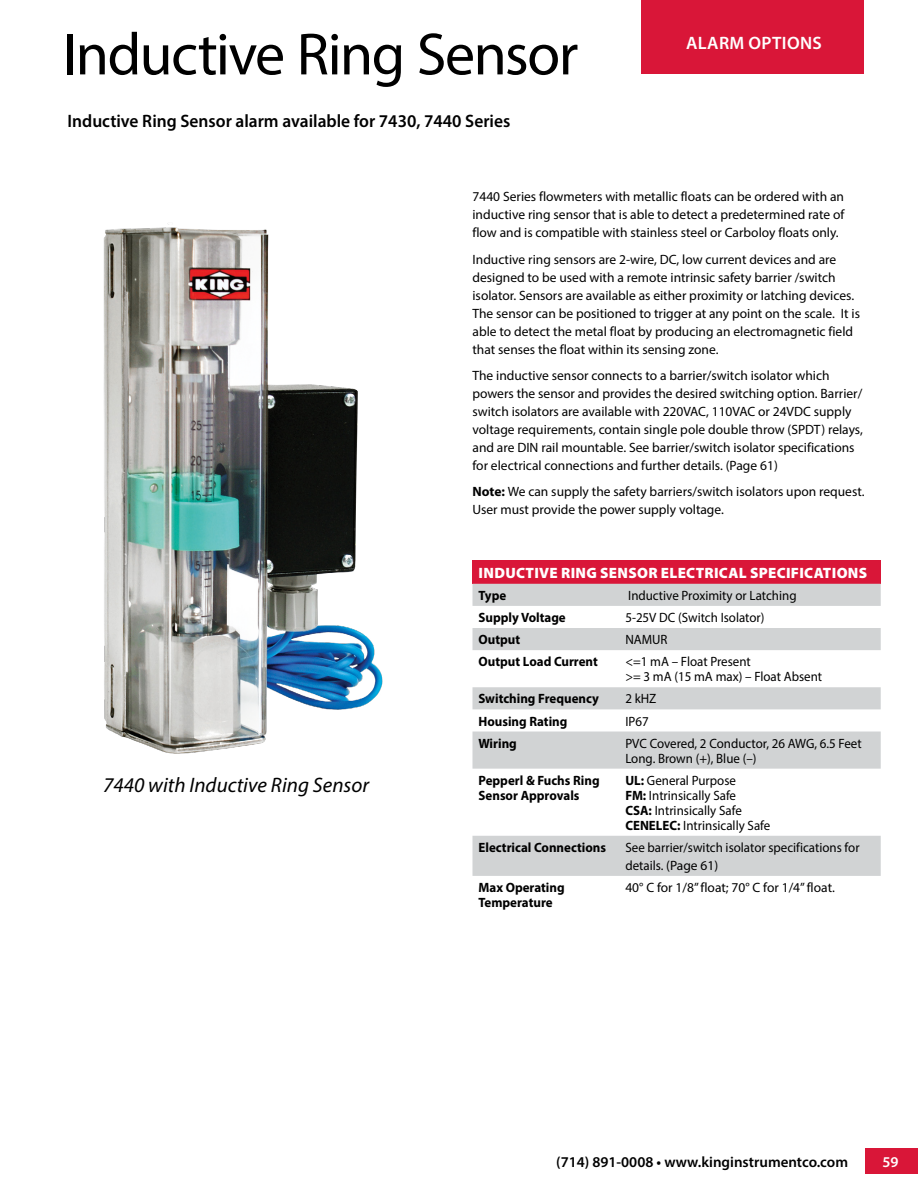
<style>
.page{position:relative;width:918px;height:1188px;background:#fff}
.page>*{position:absolute;margin:0;border:0;box-sizing:border-box;transform-origin:0 0}
.t1{font:60px "Myriad Pro";letter-spacing:-.025em;color:#000}
.t2{font:italic 21px "Myriad Pro";color:#000}
.t3{font:600 18px "Myriad Pro";color:#000}
.t4{font:600 18px "Myriad Pro";letter-spacing:.02em;color:#fff}
.t5{font:900 15px "Myriad Pro";letter-spacing:.02em;color:#fff}
.t6{font:600 15px "Myriad Pro";color:#000}
.t7{font:600 15px "Myriad Pro";color:#fff}
.t8{font:13.5px/18px "Myriad Pro";color:#000}
.t9{font:13.5px/15px "Myriad Pro";color:#000;scale:.96 1}
.t10{font:700 13.5px/15px "Myriad Pro";color:#000;scale:.96 1}
.s1{font-weight:700}
</style>
<div class="page">
<div style="left:865px;top:1148px;width:53px;height:26px;background:#d91638"></div>
<div style="left:641px;top:0;width:223px;height:73px;background:#d91638"></div>
<img style="left:103px;top:223px;width:280px;height:531px">
<div style="left:472px;top:561px;width:409px;height:23px;background:#d91638"></div>
<svg style="left:472px;top:584px;width:409px;height:292px"></svg>
<h1 class="t1" style="left:63px;top:17px;width:517px">Inductive Ring Sensor</h1>
<h3 class="t3" style="left:68px;top:110px;width:444px">Inductive Ring Sensor alarm available for 7430, 7440 Series</h3>
<h3 class="t4" style="left:686px;top:31px;width:137px">ALARM OPTIONS</h3>
<h2 class="t2" style="left:103px;top:772px;width:267px">7440 with Inductive Ring Sensor</h2>
<p class="t8" style="left:472px;top:188px;width:373px;text-align:justify">7440 Series flowmeters with metallic floats can be ordered with an inductive ring sensor that is able to detect a predetermined rate of flow and is compatible with stainless steel or Carboloy floats only.</p>
<p class="t8" style="left:472px;top:250px;width:389px">Inductive ring sensors are 2-wire, DC, low current devices and are designed to be used with a remote intrinsic safety barrier /switch isolator. Sensors are available as either proximity or latching devices.<br>The sensor can be positioned to trigger at any point on the scale. It is able to detect the metal float by producing an electromagnetic field that senses the float within its sensing zone.</p>
<p class="t8" style="left:472px;top:366px;width:392px">The inductive sensor connects to a barrier/switch isolator which powers the sensor and provides the desired switching option. Barrier/ switch isolators are available with 220VAC, 110VAC or 24VDC supply voltage requirements, contain single pole double throw (SPDT) relays, and are DIN rail mountable. See barrier/switch isolator specifications for electrical connections and further details. (Page 61)</p>
<p class="t8" style="left:472px;top:482px;width:394px"><span class="s1">Note:</span> We can supply the safety barriers/switch isolators upon request.<br>User must provide the power supply voltage.</p>
<p class="t5" style="left:479px;top:563px;width:390px">INDUCTIVE RING SENSOR ELECTRICAL SPECIFICATIONS</p>
<p class="t10" style="left:478px;top:587px;width:30px">Type</p>
<p class="t9" style="left:628px;top:588px;width:177px">Inductive Proximity or Latching</p>
<p class="t10" style="left:478px;top:610px;width:92px">Supply Voltage</p>
<p class="t9" style="left:625px;top:610px;width:146px">5-25V DC (Switch Isolator)</p>
<p class="t10" style="left:478px;top:632px;width:45px">Output</p>
<p class="t9" style="left:625px;top:632px;width:45px">NAMUR</p>
<p class="t10" style="left:478px;top:654px;width:126px">Output Load Current</p>
<p class="t9" style="left:625px;top:654px;width:207px">&lt;=1 mA – Float Present<br>&gt;= 3 mA (15 mA max) – Float Absent</p>
<p class="t10" style="left:478px;top:691px;width:127px">Switching Frequency</p>
<p class="t9" style="left:625px;top:691px;width:34px">2 kHZ</p>
<p class="t10" style="left:478px;top:713px;width:94px">Housing Rating</p>
<p class="t9" style="left:625px;top:713px;width:26px">IP67</p>
<p class="t10" style="left:478px;top:735px;width:41px">Wiring</p>
<p class="t9" style="left:625px;top:735px;width:248px">PVC Covered, 2 Conductor, 26 AWG, 6.5 Feet<br>Long. Brown (+), Blue (–)</p>
<p class="t10" style="left:478px;top:772px;width:128px">Pepperl &amp; Fuchs Ring<br>Sensor Approvals</p>
<p class="t9" style="left:625px;top:773px;width:153px"><span class="s1">UL:</span> General Purpose<br><span class="s1">FM:</span> Intrinsically Safe<br><span class="s1">CSA:</span> Intrinsically Safe<br><span class="s1">CENELEC:</span> Intrinsically Safe</p>
<p class="t10" style="left:478px;top:839px;width:134px">Electrical Connections</p>
<p class="t9" style="left:625px;top:838px;width:246px;line-height:18px">See barrier/switch isolator specifications for details. (Page 61)</p>
<p class="t10" style="left:478px;top:880px;width:91px">Max Operating<br>Temperature</p>
<p class="t8" style="left:625px;top:878px;width:211px">40° C for 1/8” float; 70° C for 1/4” float.</p>
<p class="t6" style="left:556px;top:1152px;width:293px">(714) 891-0008 • www.kinginstrumentco.com</p>
<p class="t7" style="left:882px;top:1153px;width:18px">59</p>
</div>
